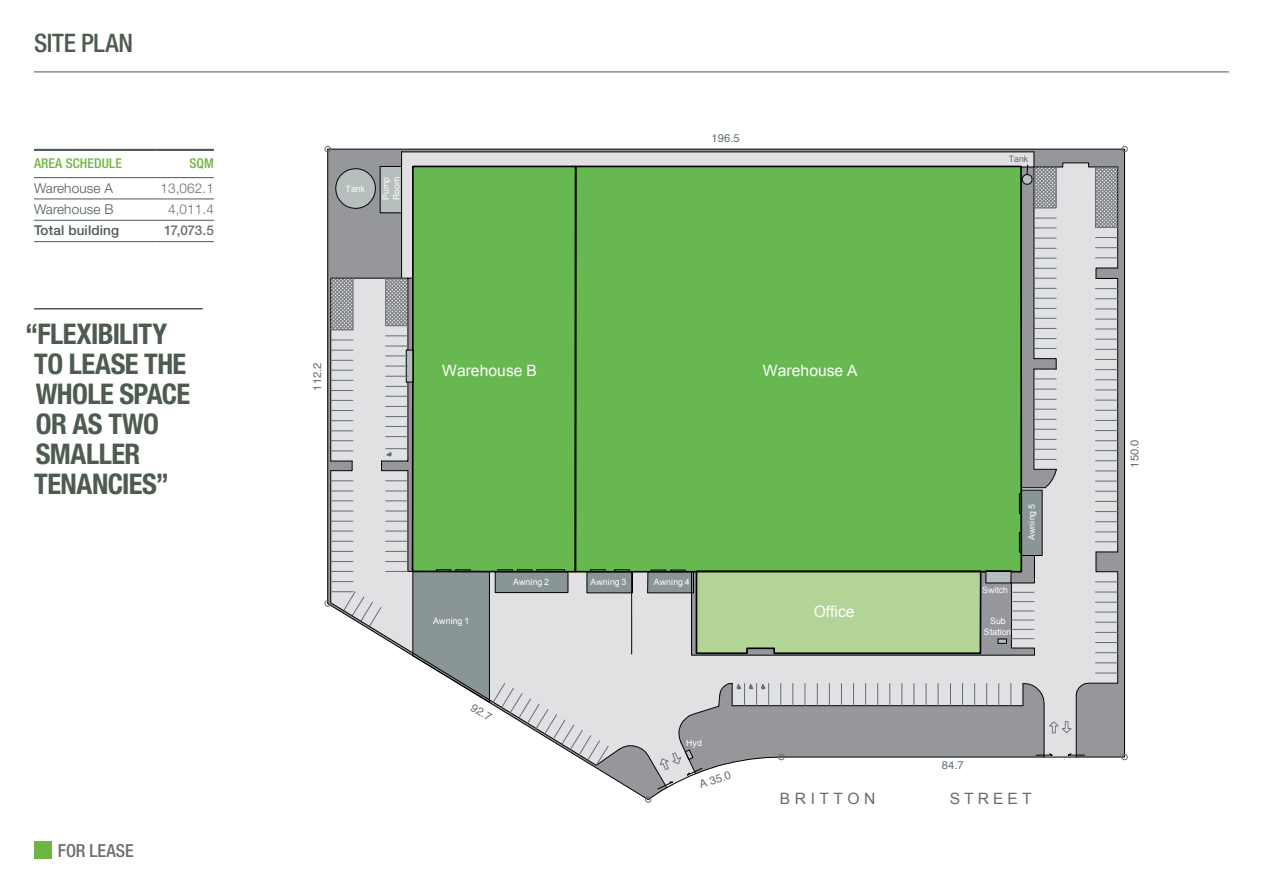
<style>
.page{position:relative;width:1263px;height:893px;background:#fff}
.page>*{position:absolute;margin:0;border:0;box-sizing:border-box;transform-origin:0 0}
.t1{font:700 condensed 28.5px/30px "Helvetica Neue LT Std";letter-spacing:-.02em;color:#4d5b50}
.t2{font:500 condensed 25.5px "Helvetica Neue LT Std";letter-spacing:-.01em;color:#4d5b50}
.t3{font:500 condensed 18px "Helvetica Neue LT Std";letter-spacing:-.005em;color:#6d6e71}
.t4{font:15.6px "Arial";color:#fff}
.t5{font:15.6px "Arial";letter-spacing:.285em;color:#616e74}
.t6{font:300 13.5px "Helvetica Neue LT Std";letter-spacing:.01em;color:#4d5b50}
.t7{font:500 condensed 13.5px "Helvetica Neue LT Std";letter-spacing:.01em;color:#6cb641}
.t8{font:300 13.5px "Helvetica Neue LT Std";letter-spacing:.01em;color:#6d6e71}
.t9{font:500 13.5px "Helvetica Neue LT Std";letter-spacing:.01em;color:#4d5b50}
.t10{font:500 13.5px "Helvetica Neue LT Std";color:#6d6e71}
.t11{font:11.25px "Helvetica";color:#616e74}
.t12{font:11.1px "Helvetica";letter-spacing:.005em;color:#616e74}
.t13{font:8.7px/10.6px "Arial";letter-spacing:.005em;color:#fff}
.t14{font:8.7px "Arial";color:#616e74}
</style>
<div class="page">
<svg style="left:324px;top:145px;width:804px;height:658px;background:#9ac090"></svg>
<div style="left:34px;top:842px;width:17px;height:17px;background:#6cb641"></div>
<hr style="left:34px;top:199px;width:121px;height:1px;background:#4d5b50">
<hr style="left:155px;top:199px;width:59px;height:1px;background:#4d5b50">
<hr style="left:34px;top:220px;width:121px;height:1px;background:#4d5b50">
<hr style="left:155px;top:220px;width:59px;height:1px;background:#4d5b50">
<hr style="left:34px;top:241px;width:121px;height:1px;background:#4d5b50">
<hr style="left:155px;top:241px;width:59px;height:1px;background:#4d5b50">
<hr style="left:34px;top:149px;width:121px;height:2px;background:#4d5b50">
<hr style="left:155px;top:149px;width:59px;height:2px;background:#4d5b50">
<hr style="left:34px;top:177px;width:121px;height:1px;background:#4d5b50">
<hr style="left:155px;top:177px;width:59px;height:1px;background:#4d5b50">
<hr style="left:34px;top:308px;width:169px;height:1px;background:#4d5b50">
<hr style="left:34px;top:72px;width:1195px;height:1px;background:#4d5b50">
<h2 class="t2" style="left:34px;top:28px;width:101px">SITE PLAN</h2>
<h3 class="t7" style="left:34px;top:155px;width:89px">AREA SCHEDULE</h3>
<h3 class="t7" style="left:189px;top:155px;width:26px">SQM</h3>
<h3 class="t6" style="left:34px;top:179px;width:80px">Warehouse A</h3>
<h3 class="t8" style="left:160px;top:179px;width:55px">13,062.1</h3>
<h3 class="t6" style="left:34px;top:201px;width:81px">Warehouse B</h3>
<h3 class="t8" style="left:168px;top:201px;width:47px">4,011.4</h3>
<h3 class="t9" style="left:34px;top:222px;width:87px">Total building</h3>
<h3 class="t10" style="left:164px;top:222px;width:51px">17,073.5</h3>
<h1 class="t1" style="left:34px;top:318px;width:157px;text-indent:-9px">“FLEXIBILITY<br>TO LEASE THE<br>WHOLE SPACE<br>OR AS TWO<br>SMALLER<br>TENANCIES”</h1>
<h3 class="t3" style="left:58px;top:840px;width:77px">FOR LEASE</h3>
<p class="t13" style="left:346px;top:183px;width:21px">Tank</p>
<p class="t13" style="left:380px;top:200px;width:25px;rotate:-90deg">Pump<br>Room</p>
<p class="t11" style="left:711px;top:130px;width:30px">196.5</p>
<p class="t14" style="left:1009px;top:154px;width:21px">Tank</p>
<p class="t12" style="left:309px;top:391px;width:30px;rotate:-90deg">112.2</p>
<h3 class="t4" style="left:442px;top:360px;width:96px">W esuohe r a B</h3>
<h3 class="t4" style="left:763px;top:360px;width:96px">W esuohe r a A</h3>
<p class="t13" style="left:433px;top:616px;width:38px">Awning 1</p>
<p class="t13" style="left:513px;top:577px;width:38px">Awning 2</p>
<p class="t13" style="left:590px;top:577px;width:38px">Awning 3</p>
<p class="t13" style="left:654px;top:577px;width:38px">Awning 4</p>
<p class="t11" style="left:476px;top:699px;width:23px;rotate:31deg">92.7</p>
<p class="t13" style="left:686px;top:737px;width:17px">Hyd</p>
<p class="t11" style="left:697px;top:776px;width:34px;rotate:-18deg">A 35.0</p>
<h3 class="t4" style="left:814px;top:601px;width:42px">Office</h3>
<p class="t13" style="left:1026px;top:540px;width:38px;rotate:-90deg">Awning 5</p>
<p class="t13" style="left:982px;top:585px;width:27px">Switch</p>
<p class="t13" style="left:984px;top:616px;width:29px;text-align:center">Sub<br>Station</p>
<p class="t11" style="left:942px;top:756px;width:23px">84.7</p>
<h3 class="t5" style="left:780px;top:789px;width:97px">BRITTON</h3>
<h3 class="t5" style="left:950px;top:789px;width:83px">STREET</h3>
<p class="t12" style="left:1126px;top:468px;width:30px;rotate:-90deg">150.0</p>
</div>
